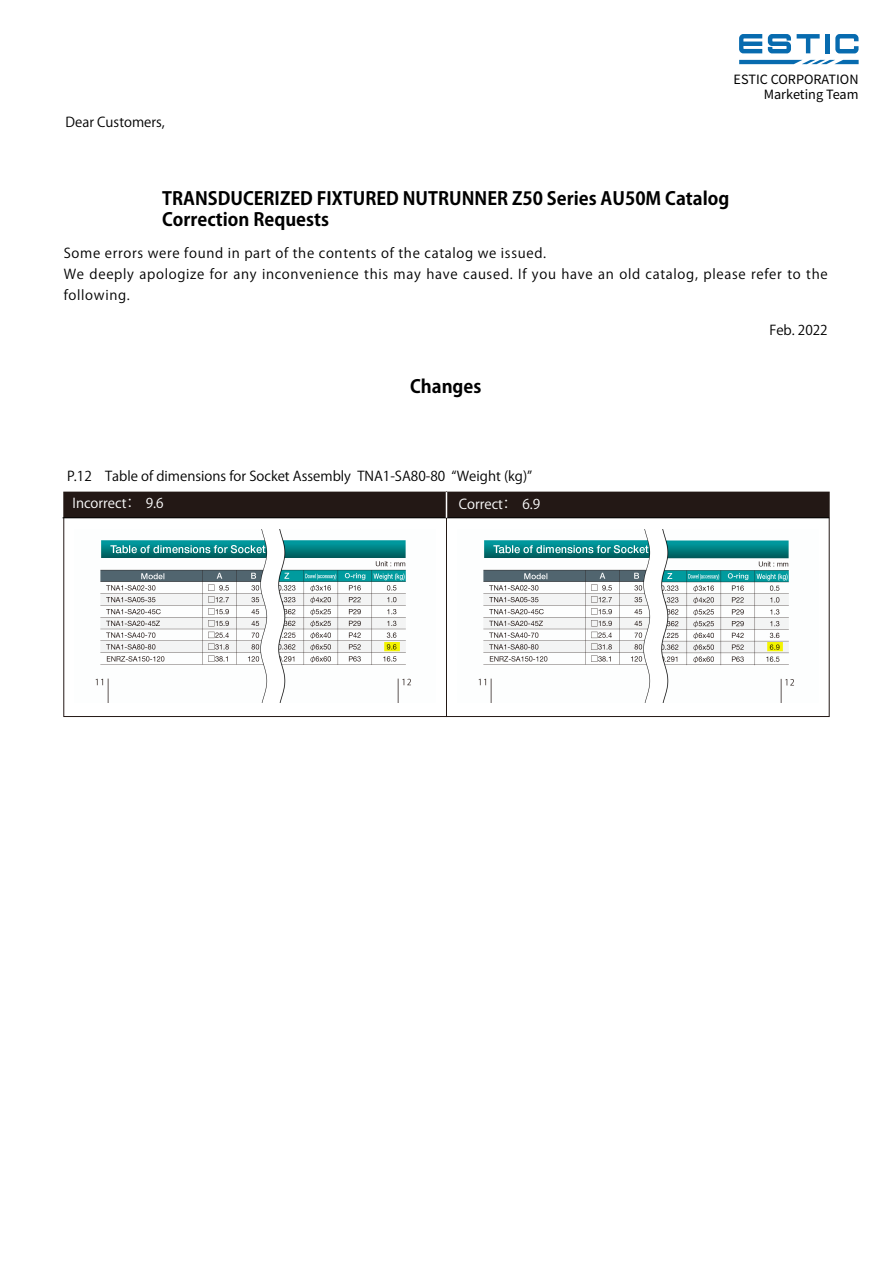
<style>
.page{position:relative;width:893px;height:1263px;background:#fff}
.page>*{position:absolute;margin:0;border:0;box-sizing:border-box;transform-origin:0 0}
.t1{font:700 18px/21.6px "Koz Go Pr 6 N";color:#000}
.t2{font:13.5px/21px "Koz Go Pr 6 N";letter-spacing:.05em;color:#000}
.t3{font:13.5px "Koz Go Pr 6 N";color:#000}
.t4{font:13.5px "Koz Go Pr 6 N";color:#fff}
.t5{font:12.75px/15.3px "Noto Sans JP";color:#000;text-align:right}
</style>
<div class="page">
<svg style="left:739px;top:60px;width:120px;height:4px"></svg>
<svg style="left:797px;top:34px;width:23px;height:19px"></svg>
<div style="left:825px;top:34px;width:5px;height:19px;background:#076baf"></div>
<svg style="left:739px;top:34px;width:23px;height:19px"></svg>
<svg style="left:835px;top:34px;width:23px;height:19px"></svg>
<svg style="left:768px;top:34px;width:23px;height:19px"></svg>
<div style="left:64px;top:492px;width:382px;height:26px;background:#231815"></div>
<div style="left:446px;top:492px;width:383px;height:26px;background:#231815"></div>
<div style="left:63px;top:492px;width:384px;height:225px;border:1px solid #231815"></div>
<div style="left:446px;top:492px;width:384px;height:225px;border:1px solid #231815"></div>
<hr style="left:63px;top:517px;width:766px;height:1px;background:#000">
<svg style="left:446px;top:492px;width:1px;height:26px"></svg>
<img style="left:95px;top:529px;width:316px;height:173px">
<img style="left:478px;top:529px;width:316px;height:173px">
<p class="t3" style="left:66px;top:114px;width:101px">Dear Customers,</p>
<p class="t5" style="left:734px;top:72px;width:127px">ESTIC CORPORATION<br>Marketing Team</p>
<h1 class="t1" style="left:162px;top:188px;width:569px">TRANSDUCERIZED FIXTURED NUTRUNNER Z50 Series AU50M Catalog<br>Correction Requests</h1>
<p class="t2" style="left:64px;top:243px;width:765px">Some errors were found in part of the contents of the catalog we issued.<br>We deeply apologize for any inconvenience this may have caused. If you have an old catalog, please refer to the following.</p>
<h1 class="t1" style="left:410px;top:376px;width:73px">Changes</h1>
<p class="t3" style="left:67px;top:468px;width:467px">P.12　Table of dimensions for Socket Assembly TNA1-SA80-80 “Weight (kg)”</p>
<p class="t4" style="left:73px;top:496px;width:93px">Incorrect： 9.6</p>
<p class="t4" style="left:459px;top:496px;width:83px">Correct： 6.9</p>
<p class="t2" style="left:769px;top:320px;width:60px">Feb. 2022</p>
</div>
